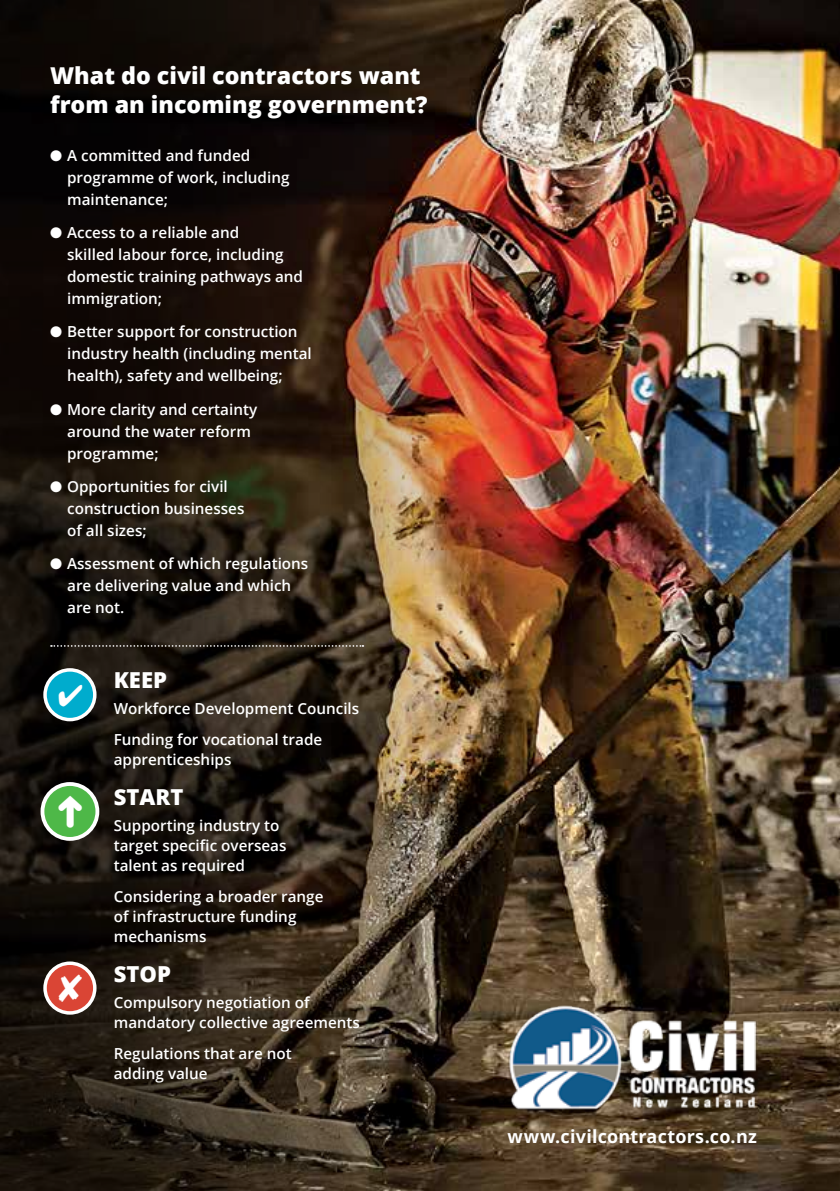
<style>
.page{position:relative;width:840px;height:1191px;background:#fff}
.page>*{position:absolute;margin:0;border:0;box-sizing:border-box;transform-origin:0 0}
.t1{font:800 23.2px/29px "Open Sans";color:#fff}
.t2{font:800 22px "Open Sans";color:#fff}
.t3{font:700 18px "Open Sans";letter-spacing:.01em;color:#fff}
.t4{font:600 15.2px/22px "Open Sans";color:#fff}
</style>
<div class="page">
<img style="left:504px;top:0;width:335px;height:1191px">
<img style="left:0;top:0;width:504px;height:1191px">
<img style="left:480px;top:989px;width:304px;height:134px">
<svg style="left:51px;top:645px;width:312px;height:2px"></svg>
<svg style="left:45px;top:670px;width:50px;height:49px"></svg>
<div style="left:43px;top:668px;width:53px;height:53px;border:3px solid #fff;border-radius:50%"></div>
<svg style="left:45px;top:963px;width:50px;height:50px"></svg>
<div style="left:43px;top:961px;width:53px;height:53px;border:3px solid #fff;border-radius:50%"></div>
<svg style="left:42px;top:784px;width:55px;height:55px"></svg>
<div style="left:40px;top:782px;width:59px;height:59px;border:4px solid #fff;border-radius:50%"></div>
<svg style="left:59px;top:684px;width:23px;height:22px"></svg>
<svg style="left:59px;top:974px;width:23px;height:28px"></svg>
<svg style="left:58px;top:795px;width:24px;height:32px"></svg>
<h1 class="t1" style="left:50px;top:60px;width:378px">What do civil contractors want from an incoming government?</h1>
<p class="t4" style="left:67px;top:144px;width:224px;text-indent:-17px">● A committed and funded programme of work, including maintenance;</p>
<p class="t4" style="left:67px;top:221px;width:237px;text-indent:-17px">● Access to a reliable and<br>skilled labour force, including domestic training pathways and immigration;</p>
<p class="t4" style="left:67px;top:320px;width:246px;text-indent:-17px">● Better support for construction industry health (including mental health), safety and wellbeing;</p>
<p class="t4" style="left:67px;top:398px;width:191px;text-indent:-17px">● More clarity and certainty around the water reform programme;</p>
<p class="t4" style="left:67px;top:475px;width:179px;text-indent:-17px">● Opportunities for civil construction businesses of all sizes;</p>
<p class="t4" style="left:67px;top:552px;width:242px;text-indent:-17px">● Assessment of which regulations are delivering value and which are not.</p>
<h2 class="t2" style="left:114px;top:663px;width:55px">KEEP</h2>
<p class="t4" style="left:114px;top:692px;width:247px;line-height:31.4px">Workforce Development Councils<br>Funding for vocational trade</p>
<p class="t4" style="left:114px;top:748px;width:119px">apprenticeships</p>
<h2 class="t2" style="left:114px;top:780px;width:71px">START</h2>
<p class="t4" style="left:114px;top:814px;width:174px;line-height:20px">Supporting industry to target specific overseas talent as required</p>
<p class="t4" style="left:114px;top:886px;width:211px;line-height:20px">Considering a broader range of infrastructure funding mechanisms</p>
<h2 class="t2" style="left:114px;top:957px;width:59px">STOP</h2>
<p class="t4" style="left:114px;top:991px;width:247px;line-height:20px">Compulsory negotiation of mandatory collective agreements</p>
<p class="t4" style="left:114px;top:1043px;width:179px;line-height:20px">Regulations that are not adding value</p>
<p class="t3" style="left:507px;top:1123px;width:251px">www.civilcontractors.co.nz</p>
</div>
